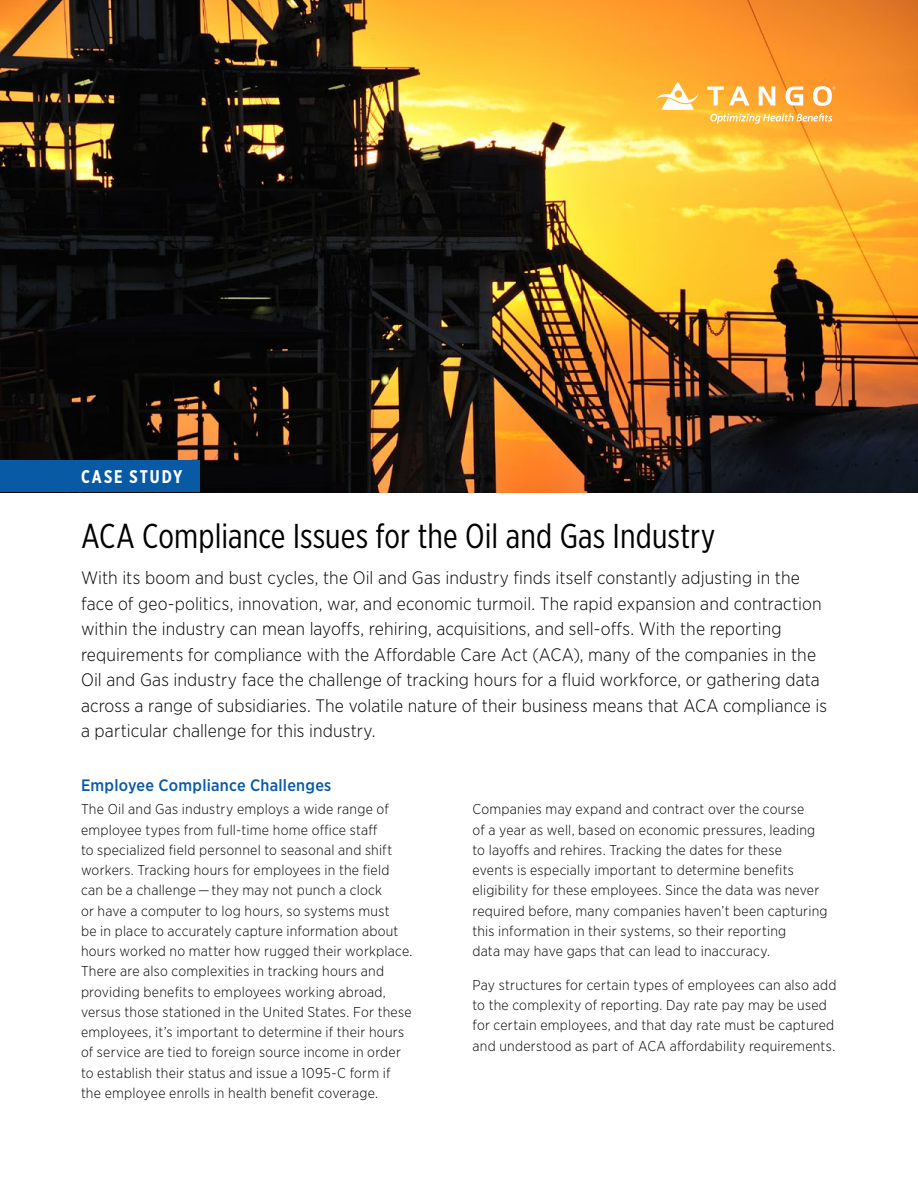
<style>
.page{position:relative;width:918px;height:1188px;background:#fff}
.page>*{position:absolute;margin:0;border:0;box-sizing:border-box;transform-origin:0 0}
.t1{font:34.5px "Gotham X Narrow";letter-spacing:.005em;color:#000}
.t2{font:700 18.3px "Gotham X Narrow";letter-spacing:.105em;color:#fff}
.t3{font:300 18px/25.5px "Gotham Narrow";letter-spacing:.005em;color:#000}
.t4{font:500 16.5px "Gotham Narrow";letter-spacing:.015em;color:#095aa5}
.t5{font:300 14.25px/20.2px "Gotham Narrow";letter-spacing:.015em;color:#000}
</style>
<div class="page">
<img style="left:0;top:0;width:918px;height:492px">
<div style="left:0;top:460px;width:200px;height:32px;background:#095aa5"></div>
<svg style="left:656px;top:81px;width:43px;height:29px"></svg>
<svg style="left:707px;top:87px;width:42px;height:19px"></svg>
<svg style="left:759px;top:87px;width:16px;height:19px"></svg>
<svg style="left:786px;top:87px;width:17px;height:19px"></svg>
<svg style="left:813px;top:86px;width:23px;height:20px"></svg>
<svg style="left:710px;top:113px;width:122px;height:11px"></svg>
<p class="t2" style="left:81px;top:465px;width:103px">CASE STUDY</p>
<h1 class="t1" style="left:81px;top:515px;width:636px">ACA Compliance Issues for the Oil and Gas Industry</h1>
<p class="t3" style="left:81px;top:565px;width:748px">With its boom and bust cycles, the Oil and Gas industry finds itself constantly adjusting in the face of geo-politics, innovation, war, and economic turmoil. The rapid expansion and contraction within the industry can mean layoffs, rehiring, acquisitions, and sell-offs. With the reporting requirements for compliance with the Affordable Care Act (ACA), many of the companies in the Oil and Gas industry face the challenge of tracking hours for a fluid workforce, or gathering data across a range of subsidiaries. The volatile nature of their business means that ACA compliance is a particular challenge for this industry.</p>
<p class="t4" style="left:81px;top:775px;width:252px">Employee Compliance Challenges</p>
<p class="t5" style="left:81px;top:799px;width:333px">The Oil and Gas industry employs a wide range of employee types from full-time home office staff<br>to specialized field personnel to seasonal and shift workers. Tracking hours for employees in the field can be a challenge — they may not punch a clock<br>or have a computer to log hours, so systems must<br>be in place to accurately capture information about hours worked no matter how rugged their workplace.<br>There are also complexities in tracking hours and providing benefits to employees working abroad, versus those stationed in the United States. For these employees, it’s important to determine if their hours of service are tied to foreign source income in order to establish their status and issue a 1095-C form if the employee enrolls in health benefit coverage.</p>
<p class="t5" style="left:473px;top:799px;width:357px">Companies may expand and contract over the course<br>of a year as well, based on economic pressures, leading to layoffs and rehires. Tracking the dates for these<br>events is especially important to determine benefits eligibility for these employees. Since the data was never required before, many companies haven’t been capturing this information in their systems, so their reporting<br>data may have gaps that can lead to inaccuracy.</p>
<p class="t5" style="left:473px;top:974px;width:365px">Pay structures for certain types of employees can also add to the complexity of reporting. Day rate pay may be used for certain employees, and that day rate must be captured and understood as part of ACA affordability requirements.</p>
</div>
